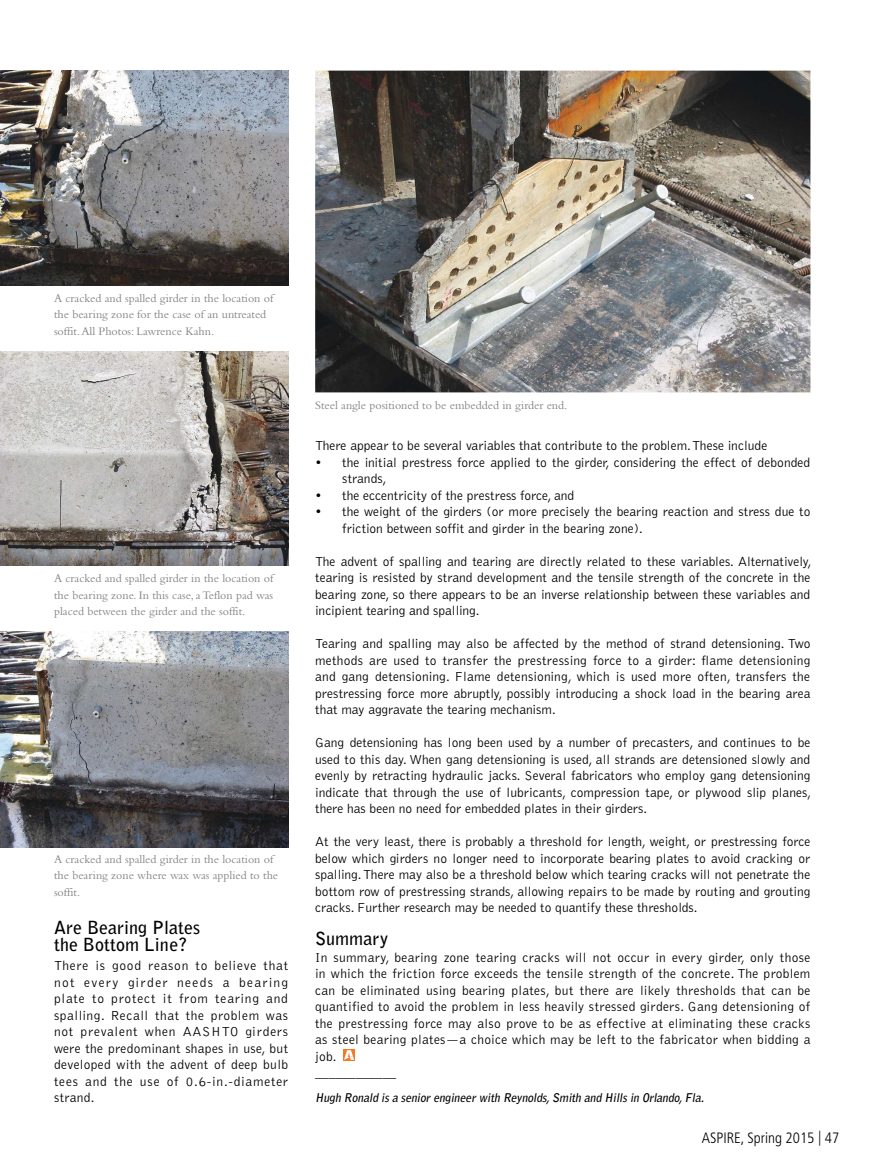
<style>
.page{position:relative;width:878px;height:1175px;background:#fff}
.page>*{position:absolute;margin:0;border:0;box-sizing:border-box;transform-origin:0 0}
.t1{font:700 18px/16.5px "Bell Gothic Std";color:#000}
.t2{font:300 condensed 15px "Frutiger LT Std";color:#000}
.t3{font:300 13.5px/16.5px "Bell Gothic Std";color:#000;text-align:justify}
.t4{font:300 13.5px/16.5px "Bell Gothic Std";letter-spacing:.02em;color:#000}
.t5{font:12px/16.5px "Bembo Std";color:#808387}
.t6{font:italic 700 12px "Bell Gothic Std";color:#000}
</style>
<div class="page">
<svg style="left:343px;top:1049px;width:12px;height:12px"></svg>
<svg style="left:344px;top:1050px;width:10px;height:9px"></svg>
<img style="left:0;top:70px;width:288px;height:215px">
<img style="left:0;top:351px;width:288px;height:215px">
<img style="left:0;top:631px;width:288px;height:216px">
<img style="left:315px;top:71px;width:495px;height:321px">
<p class="t5" style="left:54px;top:291px;width:221px">A cracked and spalled girder in the location of the bearing zone for the case of an untreated soffit. All Photos: Lawrence Kahn.</p>
<p class="t5" style="left:54px;top:571px;width:221px;text-align:justify">A cracked and spalled girder in the location of the bearing zone. In this case, a Teflon pad was placed between the girder and the soffit.</p>
<p class="t5" style="left:54px;top:852px;width:226px">A cracked and spalled girder in the location of the bearing zone where wax was applied to the soffit.</p>
<p class="t1" style="left:54px;top:920px;width:147px">Are Bearing Plates the Bottom Line?</p>
<p class="t3" style="left:54px;top:958px;width:236px">There is good reason to believe that not every girder needs a bearing plate to protect it from tearing and spalling. Recall that the problem was not prevalent when AASHTO girders were the predominant shapes in use, but developed with the advent of deep bulb tees and the use of 0.6-in.-diameter strand.</p>
<p class="t5" style="left:315px;top:398px;width:254px">Steel angle positioned to be embedded in girder end.</p>
<p class="t3" style="left:315px;top:438px;width:454px">There appear to be several variables that contribute to the problem. These include</p>
<p class="t3" style="left:342px;top:455px;width:469px;text-indent:-27px">• the initial prestress force applied to the girder, considering the effect of debonded strands,</p>
<p class="t3" style="left:315px;top:488px;width:261px">• the eccentricity of the prestress force, and</p>
<p class="t3" style="left:342px;top:504px;width:470px;text-indent:-27px">• the weight of the girders (or more precisely the bearing reaction and stress due to friction between soffit and girder in the bearing zone).</p>
<p class="t3" style="left:315px;top:554px;width:498px">The advent of spalling and tearing are directly related to these variables. Alternatively, tearing is resisted by strand development and the tensile strength of the concrete in the bearing zone, so there appears to be an inverse relationship between these variables and incipient tearing and spalling.</p>
<p class="t3" style="left:315px;top:636px;width:497px">Tearing and spalling may also be affected by the method of strand detensioning. Two methods are used to transfer the prestressing force to a girder: flame detensioning and gang detensioning. Flame detensioning, which is used more often, transfers the prestressing force more abruptly, possibly introducing a shock load in the bearing area that may aggravate the tearing mechanism.</p>
<p class="t3" style="left:315px;top:735px;width:497px">Gang detensioning has long been used by a number of precasters, and continues to be used to this day. When gang detensioning is used, all strands are detensioned slowly and evenly by retracting hydraulic jacks. Several fabricators who employ gang detensioning indicate that through the use of lubricants, compression tape, or plywood slip planes, there has been no need for embedded plates in their girders.</p>
<p class="t3" style="left:315px;top:834px;width:497px">At the very least, there is probably a threshold for length, weight, or prestressing force below which girders no longer need to incorporate bearing plates to avoid cracking or spalling. There may also be a threshold below which tearing cracks will not penetrate the bottom row of prestressing strands, allowing repairs to be made by routing and grouting cracks. Further research may be needed to quantify these thresholds.</p>
<p class="t1" style="left:315px;top:932px;width:74px">Summary</p>
<p class="t4" style="left:315px;top:950px;width:497px">In summary, bearing zone tearing cracks will not occur in every girder, only those in which the friction force exceeds the tensile strength of the concrete. The problem can be eliminated using bearing plates, but there are likely thresholds that can be quantified to avoid the problem in less heavily stressed girders. Gang detensioning of the prestressing force may also prove to be as effective at eliminating these cracks as steel bearing plates—a choice which may be left to the fabricator when bidding a job.<br>____________</p>
<p class="t6" style="left:315px;top:1093px;width:392px">Hugh Ronald is a senior engineer with Reynolds, Smith and Hills in Orlando, Fla.</p>
<p class="t2" style="left:701px;top:1132px;width:139px">ASPIRE, Spring 2015 | 47</p>
</div>
